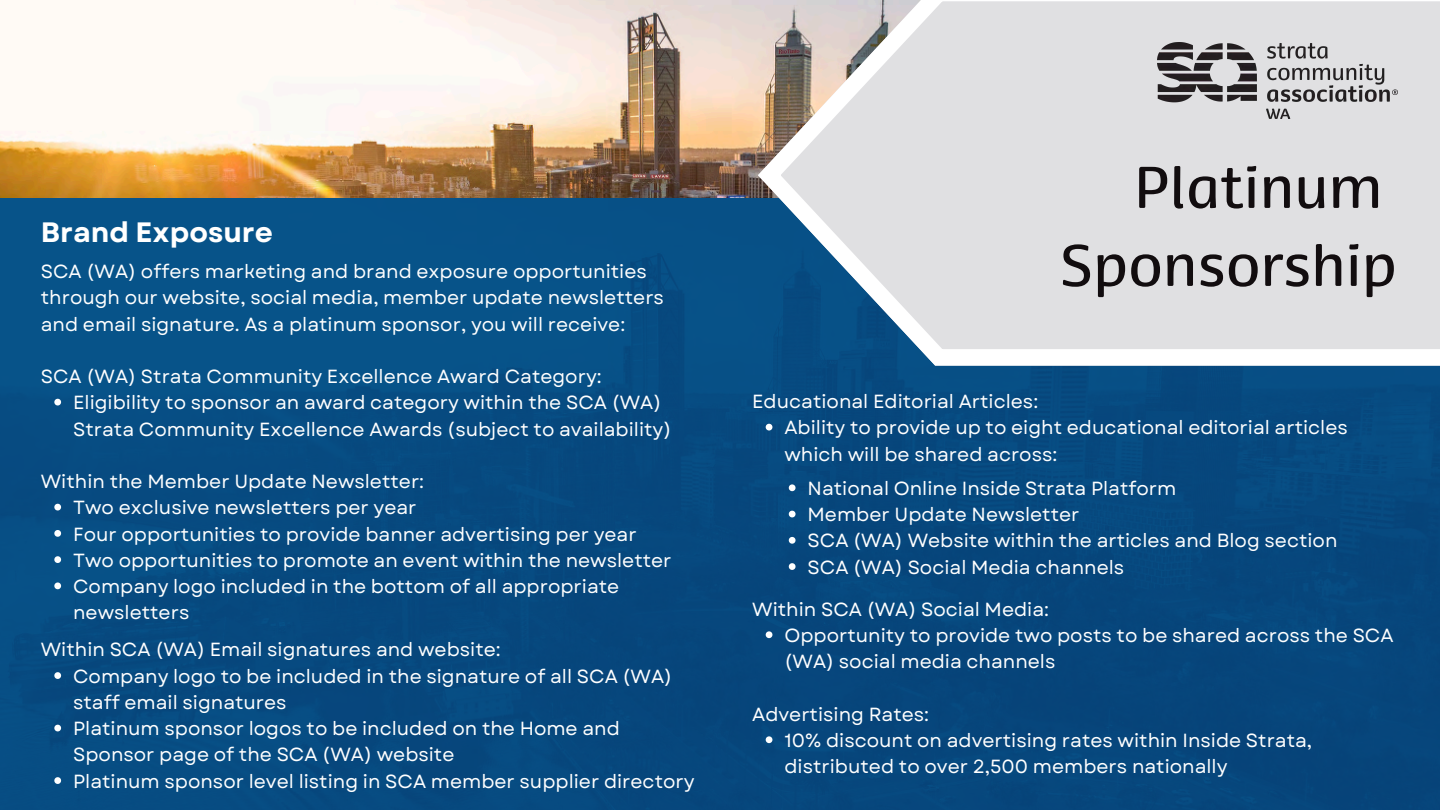
<style>
.page{position:relative;width:1440px;height:810px;background:#024a80}
.page>*{position:absolute;margin:0;border:0;box-sizing:border-box;transform-origin:0 0}
.t1{font:56px "Dancer Pro";color:#120d0f}
.t2{font:700 28px "Garet";color:#fff}
.t3{font:19px/26.2px "Garet";color:#fff}
</style>
<div class="page">
<img style="left:0;top:0;width:758px;height:197px">
<svg style="left:758px;top:0;width:682px;height:366px;background:#d0d4d9"></svg>
<img style="left:1158px;top:43px;width:239px;height:76px">
<svg style="left:54px;top:399px;width:7px;height:7px"></svg>
<svg style="left:54px;top:504px;width:7px;height:7px"></svg>
<svg style="left:54px;top:530px;width:7px;height:7px"></svg>
<svg style="left:54px;top:556px;width:7px;height:7px"></svg>
<svg style="left:54px;top:583px;width:7px;height:6px"></svg>
<svg style="left:54px;top:672px;width:7px;height:7px"></svg>
<svg style="left:54px;top:725px;width:7px;height:6px"></svg>
<svg style="left:54px;top:777px;width:7px;height:7px"></svg>
<svg style="left:789px;top:484px;width:7px;height:7px"></svg>
<svg style="left:789px;top:511px;width:7px;height:6px"></svg>
<svg style="left:789px;top:537px;width:7px;height:7px"></svg>
<svg style="left:789px;top:563px;width:7px;height:7px"></svg>
<svg style="left:766px;top:631px;width:6px;height:7px"></svg>
<svg style="left:766px;top:736px;width:6px;height:7px"></svg>
<svg style="left:766px;top:424px;width:6px;height:7px"></svg>
<p class="t2" style="left:41px;top:212px;width:234px">Brand Exposure</p>
<h2 class="t3" style="left:41px;top:258px;width:608px">SCA (WA) offers marketing and brand exposure opportunities</h2>
<h2 class="t3" style="left:41px;top:285px;width:625px">through our website, social media, member update newsletters and email signature. As a platinum sponsor, you will receive:</h2>
<p class="t3" style="left:41px;top:363px;width:562px">SCA (WA) Strata Community Excellence Award Category:</p>
<p class="t3" style="left:73px;top:390px;width:600px">Eligibility to sponsor an award category within the SCA (WA)<br>Strata Community Excellence Awards (subject to availability)</p>
<p class="t3" style="left:41px;top:468px;width:385px">Within the Member Update Newsletter:</p>
<p class="t3" style="left:73px;top:495px;width:345px">Two exclusive newsletters per year</p>
<p class="t3" style="left:73px;top:521px;width:565px">Four opportunities to provide banner advertising per year</p>
<p class="t3" style="left:73px;top:547px;width:600px">Two opportunities to promote an event within the newsletter</p>
<p class="t3" style="left:73px;top:573px;width:548px">Company logo included in the bottom of all appropriate newsletters</p>
<p class="t3" style="left:73px;top:637px;width:623px;text-indent:-32px">Within SCA (WA) Email signatures and website:<br>Company logo to be included in the signature of all SCA (WA) staff email signatures<br>Platinum sponsor logos to be included on the Home and Sponsor page of the SCA (WA) website<br>Platinum sponsor level listing in SCA member supplier directory</p>
<h1 class="t1" style="left:1134px;top:166px;width:250px">Platinum</h1>
<h1 class="t1" style="left:1060px;top:244px;width:339px">Sponsorship</h1>
<p class="t3" style="left:752px;top:388px;width:288px">Educational Editorial Articles:</p>
<p class="t3" style="left:784px;top:415px;width:565px">Ability to provide up to eight educational editorial articles which will be shared across:</p>
<p class="t3" style="left:808px;top:475px;width:370px">National Online Inside Strata Platform</p>
<p class="t3" style="left:808px;top:502px;width:273px">Member Update Newsletter</p>
<p class="t3" style="left:808px;top:528px;width:531px">SCA (WA) Website within the articles and Blog section</p>
<p class="t3" style="left:808px;top:554px;width:318px">SCA (WA) Social Media channels</p>
<p class="t3" style="left:752px;top:596px;width:298px">Within SCA (WA) Social Media:</p>
<p class="t3" style="left:784px;top:622px;width:611px">Opportunity to provide two posts to be shared across the SCA (WA) social media channels</p>
<p class="t3" style="left:752px;top:701px;width:178px">Advertising Rates:</p>
<p class="t3" style="left:784px;top:727px;width:529px">10% discount on advertising rates within Inside Strata, distributed to over 2,500 members nationally</p>
</div>
